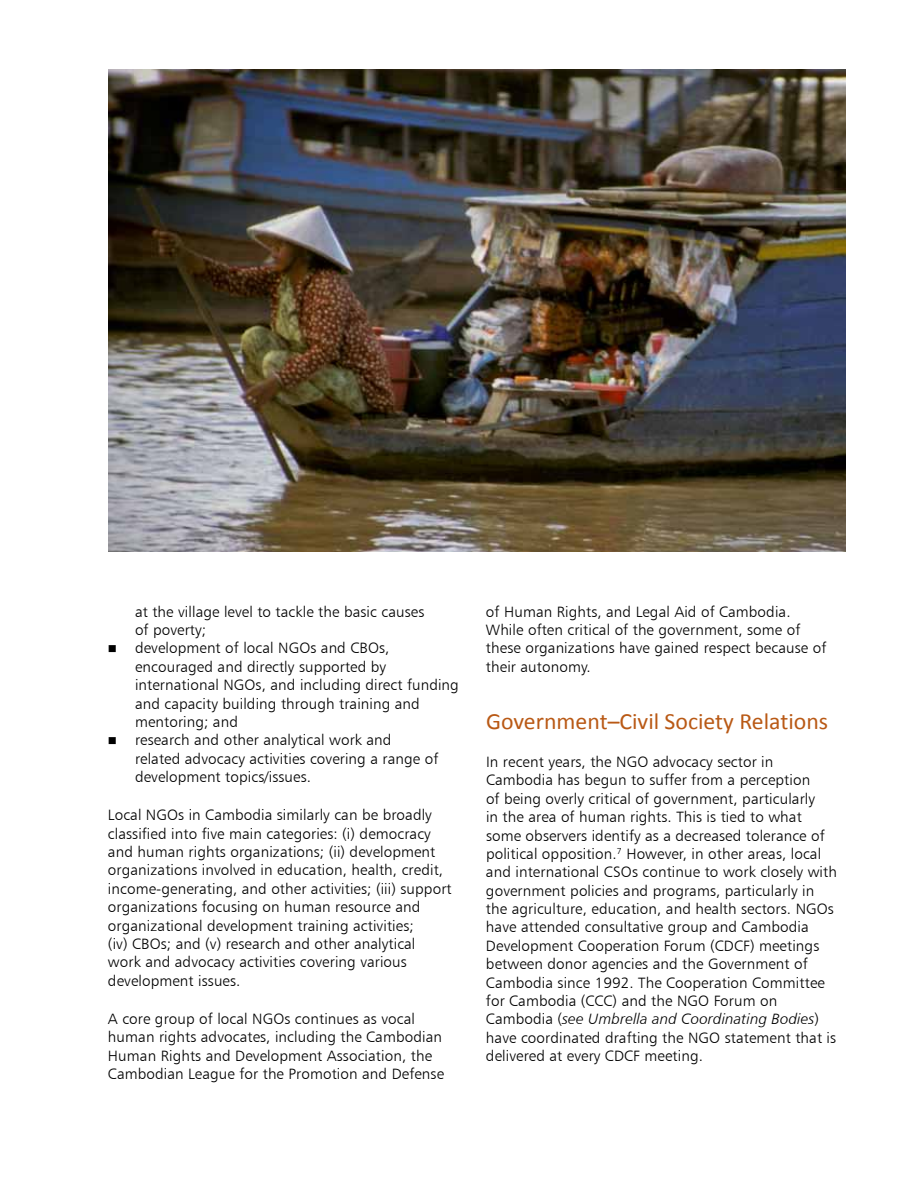
<style>
.page{position:relative;width:918px;height:1188px;background:#fff}
.page>*{position:absolute;margin:0;border:0;box-sizing:border-box;transform-origin:0 0}
.t1{font:23.25px "Calibri";color:#b95915}
.t2{font:15px/18.5px "Humanist 777 BT Light B";letter-spacing:.005em;color:#000}
.t3{font:15px "Humanist 777 BT Light Italic B";letter-spacing:.005em;color:#000}
.s1{font-family:"Humanist 777 BT Light B"}
</style>
<div class="page">
<img style="left:108px;top:69px;width:738px;height:482px">
<p class="t2" style="left:135px;top:602px;width:325px">at the village level to tackle the basic causes<br>of poverty;<br>development of local NGOs and CBOs, encouraged and directly supported by international NGOs, and including direct funding and capacity building through training and mentoring; and<br>research and other analytical work and<br>related advocacy activities covering a range of development topics/issues.</p>
<p class="t2" style="left:108px;top:806px;width:345px">Local NGOs in Cambodia similarly can be broadly classified into five main categories: (i) democracy and human rights organizations; (ii) development organizations involved in education, health, credit, income-generating, and other activities; (iii) support organizations focusing on human resource and organizational development training activities;<br>(iv) CBOs; and (v) research and other analytical work and advocacy activities covering various development issues.</p>
<p class="t2" style="left:108px;top:1009px;width:338px">A core group of local NGOs continues as vocal human rights advocates, including the Cambodian Human Rights and Development Association, the Cambodian League for the Promotion and Defense</p>
<p class="t2" style="left:486px;top:602px;width:342px">of Human Rights, and Legal Aid of Cambodia.<br>While often critical of the government, some of these organizations have gained respect because of their autonomy.</p>
<h1 class="t1" style="left:486px;top:707px;width:344px">Government–Civil Society Relations</h1>
<p class="t2" style="left:486px;top:752px;width:352px">In recent years, the NGO advocacy sector in Cambodia has begun to suffer from a perception<br>of being overly critical of government, particularly<br>in the area of human rights. This is tied to what some observers identify as a decreased tolerance of political opposition.<sup>7</sup> However, in other areas, local and international CSOs continue to work closely with government policies and programs, particularly in the agriculture, education, and health sectors. NGOs have attended consultative group and Cambodia Development Cooperation Forum (CDCF) meetings between donor agencies and the Government of Cambodia since 1992. The Cooperation Committee for Cambodia (CCC) and the NGO Forum on</p>
<p class="t3" style="left:486px;top:1010px;width:335px"><span class="s1">Cambodia (</span>see Umbrella and Coordinating Bodies<span class="s1">)</span></p>
<p class="t2" style="left:486px;top:1028px;width:352px">have coordinated drafting the NGO statement that is delivered at every CDCF meeting.</p>
</div>
